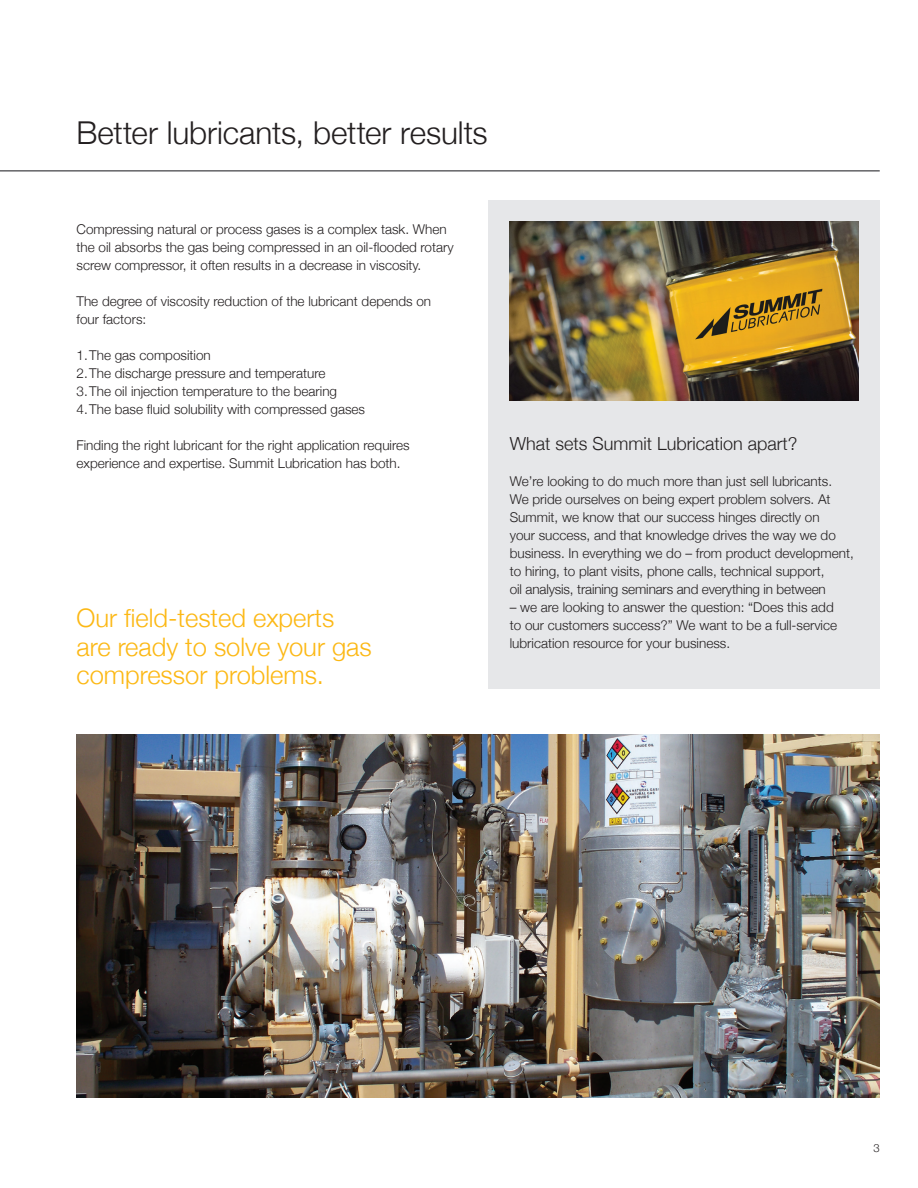
<style>
.page{position:relative;width:918px;height:1188px;background:#fff}
.page>*{position:absolute;margin:0;border:0;box-sizing:border-box;transform-origin:0 0}
.head_2{font:300 31.5px "Helvetica Neue";letter-spacing:-.005em;color:#231f20}
.t1{font:300 25.5px/28.5px "Helvetica Neue";color:#fcb814}
.t2{font:300 18px "Helvetica Neue";color:#231f20}
.t3{font:300 13.5px/18px "Helvetica Neue";color:#231f20}
.t4{font:300 11.25px "Helvetica Neue";color:#231f20}
</style>
<div class="page">
<div style="left:489px;top:200px;width:391px;height:488px;background:#e6e7e9"></div>
<img style="left:510px;top:221px;width:348px;height:180px">
<img style="left:77px;top:735px;width:803px;height:363px">
<hr style="left:0;top:170px;width:880px;height:2px;background:#636366">
<p class="head_2" style="left:77px;top:107px;width:413px">Better lubricants, better results</p>
<p class="t3" style="left:77px;top:219px;width:379px">Compressing natural or process gases is a complex task. When the oil absorbs the gas being compressed in an oil-flooded rotary screw compressor, it often results in a decrease in viscosity.</p>
<p class="t3" style="left:77px;top:291px;width:356px">The degree of viscosity reduction of the lubricant depends on four factors:</p>
<p class="t3" style="left:77px;top:345px;width:136px">1.The gas composition</p>
<p class="t3" style="left:77px;top:363px;width:250px">2.The discharge pressure and temperature</p>
<p class="t3" style="left:77px;top:381px;width:262px">3.The oil injection temperature to the bearing</p>
<p class="t3" style="left:77px;top:399px;width:290px">4.The base fluid solubility with compressed gases</p>
<p class="t3" style="left:77px;top:435px;width:335px">Finding the right lubricant for the right application requires experience and expertise. Summit Lubrication has both.</p>
<p class="t1" style="left:77px;top:602px;width:297px">Our field-tested experts are ready to solve your gas compressor problems.</p>
<p class="t2" style="left:510px;top:429px;width:289px">What sets Summit Lubrication apart?</p>
<p class="t3" style="left:510px;top:471px;width:346px">We’re looking to do much more than just sell lubricants.<br>We pride ourselves on being expert problem solvers. At Summit, we know that our success hinges directly on<br>your success, and that knowledge drives the way we do business. In everything we do – from product development, to hiring, to plant visits, phone calls, technical support,<br>oil analysis, training seminars and everything in between</p>
<p class="t3" style="left:510px;top:597px;width:329px">– we are looking to answer the question: “Does this add to our customers success?” We want to be a full-service lubrication resource for your business.</p>
<p class="t4" style="left:873px;top:1139px;width:8px">3</p>
</div>
